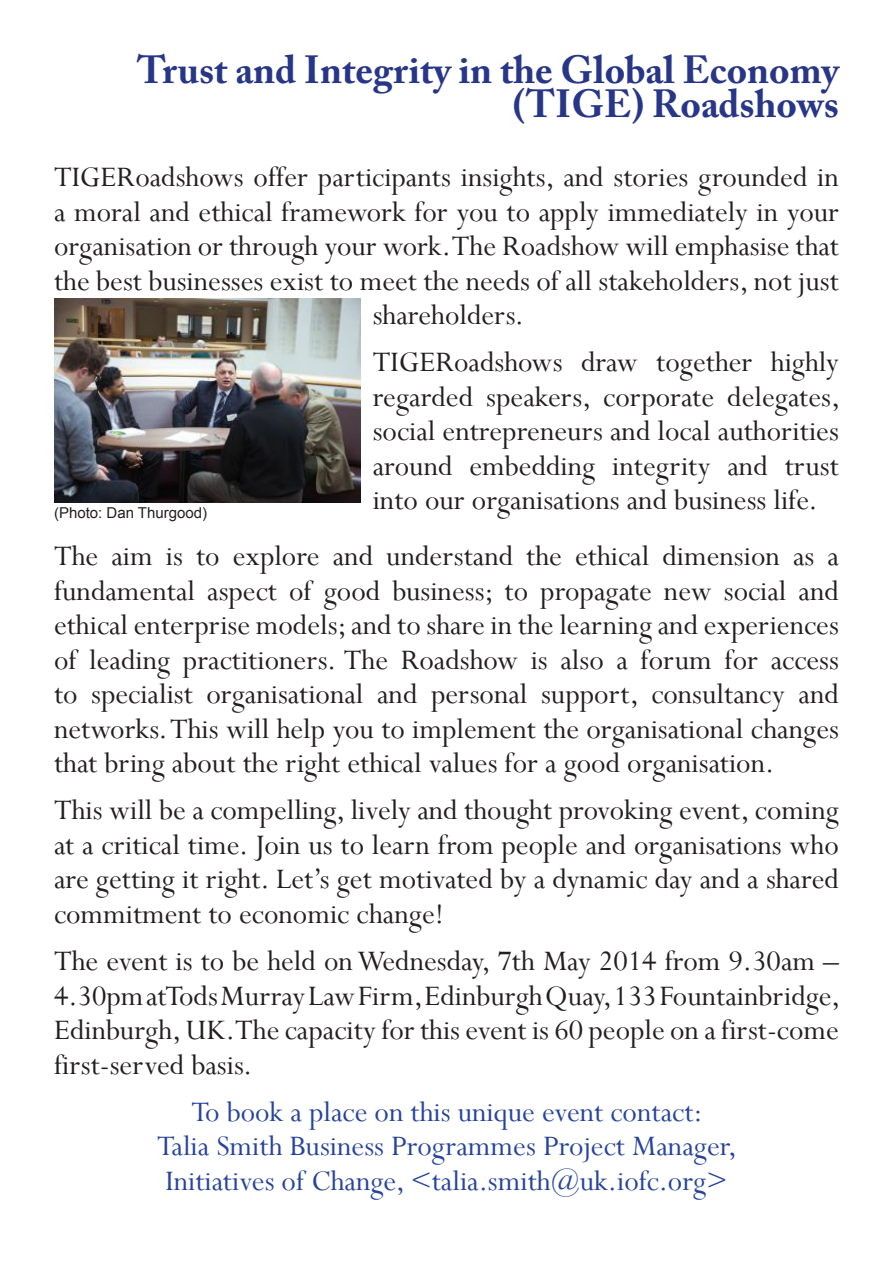
<style>
.page{position:relative;width:893px;height:1263px;background:#fff}
.page>*{position:absolute;margin:0;border:0;box-sizing:border-box;transform-origin:0 0}
.t1{font:700 39px/34.5px "Adobe Caslon Pro";color:#283688;text-align:right}
.t2{font:31.5px/34.5px "Perpetua";color:#231f20;text-align:justify}
.t3{font:31.5px/34.5px "Perpetua";color:#27449b;text-align:center}
.t4{font:15px "Arial";color:#231f20}
</style>
<div class="page">
<img style="left:54px;top:299px;width:306px;height:204px">
<p class="t1" style="left:137px;top:52px;width:703px">Trust and Integrity in the Global Economy (TIGE) Roadshows</p>
<p class="t2" style="left:54px;top:159px;width:786px;text-align:center">TIGERoadshows offer participants insights, and stories grounded in a moral and ethical framework for you to apply immediately in your organisation or through your work. The Roadshow will emphasise that the best businesses exist to meet the needs of all stakeholders, not just shareholders.</p>
<p class="t2" style="left:373px;top:344px;width:469px">TIGERoadshows draw together highly regarded speakers, corporate delegates, social entrepreneurs and local authorities around embedding integrity and trust into our organisations and business life.</p>
<p class="t2" style="left:54px;top:538px;width:786px">The aim is to explore and understand the ethical dimension as a fundamental aspect of good business; to propagate new social and ethical enterprise models; and to share in the learning and experiences of leading practitioners. The Roadshow is also a forum for access to specialist organisational and personal support, consultancy and networks. This will help you to implement the organisational changes that bring about the right ethical values for a good organisation.</p>
<p class="t2" style="left:54px;top:792px;width:786px">This will be a compelling, lively and thought provoking event, coming at a critical time. Join us to learn from people and organisations who are getting it right. Let’s get motivated by a dynamic day and a shared commitment to economic change!</p>
<p class="t2" style="left:54px;top:943px;width:788px">The event is to be held on Wednesday, 7th May 2014 from 9.30am – 4.30pm at Tods Murray Law Firm, Edinburgh Quay, 133 Fountainbridge, Edinburgh, UK. The capacity for this event is 60 people on a first-come first-served basis.</p>
<p class="t3" style="left:157px;top:1094px;width:581px">To book a place on this unique event contact:<br>Talia Smith Business Programmes Project Manager,<br>Initiatives of Change, &lt;talia.smith@uk.iofc.org&gt;</p>
<p class="t4" style="left:54px;top:502px;width:155px">(Photo: Dan Thurgood)</p>
</div>
